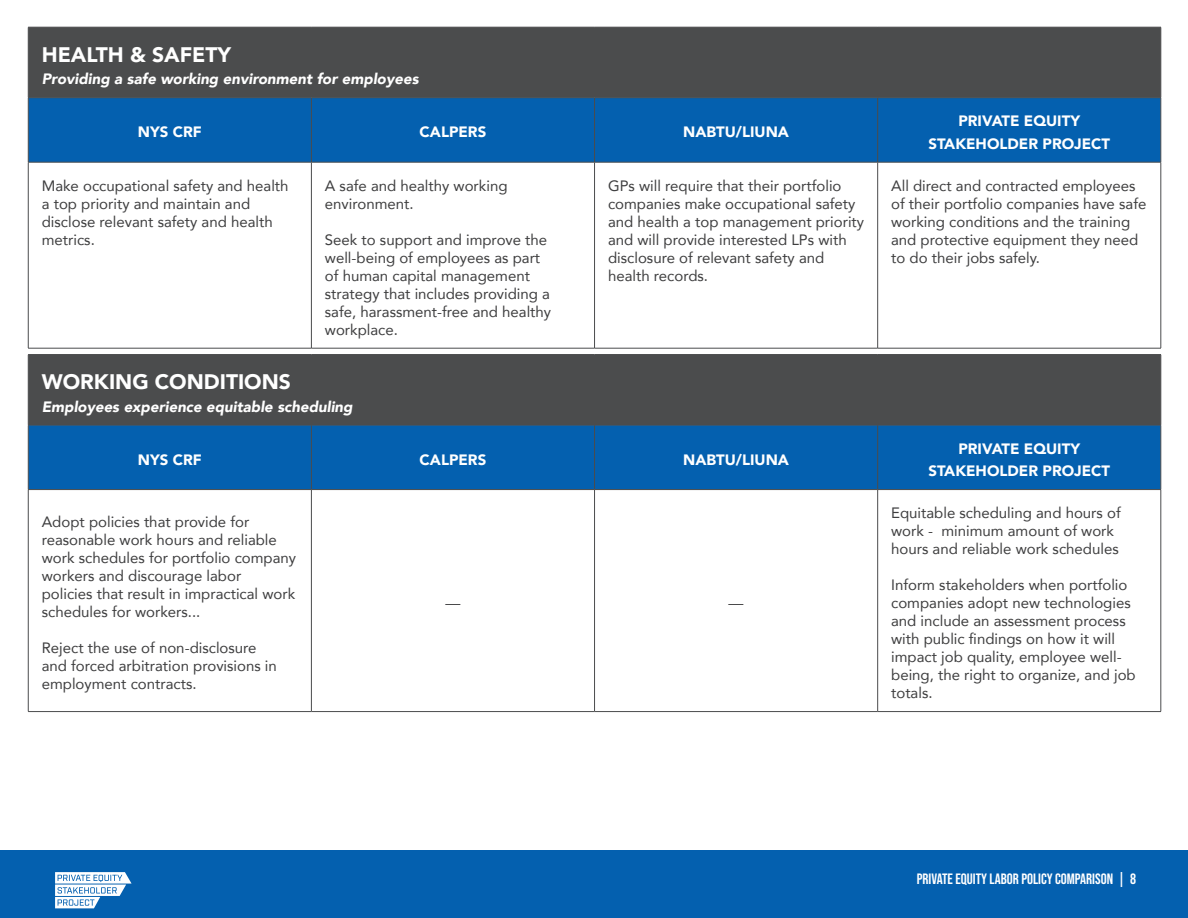
<style>
.page{position:relative;width:1188px;height:918px;background:#fff}
.page>*{position:absolute;margin:0;border:0;box-sizing:border-box;transform-origin:0 0}
.Report_Body{font:900 21px "Avenir";color:#fff}
.Report_Body-2{font:15px/18px "Avenir";color:#3e3e3f}
.Report_Body-3{font:900 15px "Avenir";color:#fff}
.Report_Body-4{font:italic 900 15px "Avenir";color:#fff}
.t1{font:15px "Bebas Neue";color:#fff}
</style>
<div class="page">
<div style="left:0;top:850px;width:1188px;height:68px;background:#0460af"></div>
<svg style="left:55px;top:872px;width:77px;height:36px"></svg>
<div style="left:29px;top:28px;width:1132px;height:69px;background:#4b4c4d"></div>
<div style="left:29px;top:98px;width:1132px;height:64px;background:#0460af"></div>
<hr style="left:28px;top:27px;width:283px;height:1px;background:#4b4c4d">
<hr style="left:28px;top:27px;width:1px;height:71px;background:#4b4c4d">
<hr style="left:311px;top:27px;width:284px;height:1px;background:#4b4c4d">
<hr style="left:595px;top:27px;width:283px;height:1px;background:#4b4c4d">
<hr style="left:878px;top:27px;width:283px;height:1px;background:#4b4c4d">
<hr style="left:877px;top:27px;width:1px;height:71px;background:#4b4c4d">
<hr style="left:1161px;top:27px;width:1px;height:71px;background:#4b4c4d">
<hr style="left:28px;top:97px;width:283px;height:1px;background:#4b4c4d">
<hr style="left:28px;top:98px;width:1px;height:64px;background:#4b4c4d">
<hr style="left:311px;top:97px;width:284px;height:1px;background:#4b4c4d">
<hr style="left:311px;top:98px;width:1px;height:64px;background:#4b4c4d">
<hr style="left:595px;top:97px;width:283px;height:1px;background:#4b4c4d">
<hr style="left:594px;top:98px;width:1px;height:64px;background:#4b4c4d">
<hr style="left:878px;top:97px;width:283px;height:1px;background:#4b4c4d">
<hr style="left:877px;top:98px;width:1px;height:64px;background:#4b4c4d">
<hr style="left:1161px;top:98px;width:1px;height:64px;background:#4b4c4d">
<hr style="left:28px;top:162px;width:283px;height:1px;background:#4b4c4d">
<hr style="left:28px;top:162px;width:1px;height:186px;background:#4b4c4d">
<hr style="left:311px;top:162px;width:284px;height:1px;background:#4b4c4d">
<hr style="left:311px;top:162px;width:1px;height:186px;background:#4b4c4d">
<hr style="left:595px;top:162px;width:283px;height:1px;background:#4b4c4d">
<hr style="left:594px;top:162px;width:1px;height:186px;background:#4b4c4d">
<hr style="left:878px;top:162px;width:283px;height:1px;background:#4b4c4d">
<hr style="left:877px;top:162px;width:1px;height:186px;background:#4b4c4d">
<hr style="left:1161px;top:162px;width:1px;height:186px;background:#4b4c4d">
<hr style="left:28px;top:348px;width:283px;height:1px;background:#4b4c4d">
<hr style="left:311px;top:348px;width:284px;height:1px;background:#4b4c4d">
<hr style="left:595px;top:348px;width:283px;height:1px;background:#4b4c4d">
<hr style="left:878px;top:348px;width:283px;height:1px;background:#4b4c4d">
<div style="left:29px;top:355px;width:1132px;height:70px;background:#4b4c4d"></div>
<div style="left:29px;top:426px;width:1132px;height:63px;background:#0460af"></div>
<hr style="left:28px;top:354px;width:283px;height:1px;background:#4b4c4d">
<hr style="left:28px;top:355px;width:1px;height:70px;background:#4b4c4d">
<hr style="left:311px;top:354px;width:284px;height:1px;background:#4b4c4d">
<hr style="left:595px;top:354px;width:283px;height:1px;background:#4b4c4d">
<hr style="left:878px;top:354px;width:283px;height:1px;background:#4b4c4d">
<hr style="left:877px;top:355px;width:1px;height:70px;background:#4b4c4d">
<hr style="left:1161px;top:355px;width:1px;height:70px;background:#4b4c4d">
<hr style="left:28px;top:425px;width:283px;height:1px;background:#4b4c4d">
<hr style="left:28px;top:425px;width:1px;height:64px;background:#4b4c4d">
<hr style="left:311px;top:425px;width:284px;height:1px;background:#4b4c4d">
<hr style="left:311px;top:425px;width:1px;height:64px;background:#4b4c4d">
<hr style="left:595px;top:425px;width:283px;height:1px;background:#4b4c4d">
<hr style="left:594px;top:425px;width:1px;height:64px;background:#4b4c4d">
<hr style="left:878px;top:425px;width:283px;height:1px;background:#4b4c4d">
<hr style="left:877px;top:425px;width:1px;height:64px;background:#4b4c4d">
<hr style="left:1161px;top:425px;width:1px;height:64px;background:#4b4c4d">
<hr style="left:28px;top:489px;width:283px;height:1px;background:#4b4c4d">
<hr style="left:28px;top:490px;width:1px;height:221px;background:#4b4c4d">
<hr style="left:311px;top:489px;width:284px;height:1px;background:#4b4c4d">
<hr style="left:311px;top:490px;width:1px;height:221px;background:#4b4c4d">
<hr style="left:595px;top:489px;width:283px;height:1px;background:#4b4c4d">
<hr style="left:594px;top:490px;width:1px;height:221px;background:#4b4c4d">
<hr style="left:878px;top:489px;width:283px;height:1px;background:#4b4c4d">
<hr style="left:877px;top:490px;width:1px;height:221px;background:#4b4c4d">
<hr style="left:1161px;top:490px;width:1px;height:221px;background:#4b4c4d">
<hr style="left:28px;top:711px;width:283px;height:1px;background:#4b4c4d">
<hr style="left:311px;top:711px;width:284px;height:1px;background:#4b4c4d">
<hr style="left:595px;top:711px;width:283px;height:1px;background:#4b4c4d">
<hr style="left:878px;top:711px;width:283px;height:1px;background:#4b4c4d">
<p class="Report_Body" style="left:42px;top:36px;width:191px">HEALTH &amp; SAFETY</p>
<p class="Report_Body-4" style="left:42px;top:67px;width:378px">Providing a safe working environment for employees</p>
<p class="Report_Body-3" style="left:138px;top:119px;width:65px">NYS CRF</p>
<p class="Report_Body-3" style="left:420px;top:119px;width:68px">CALPERS</p>
<p class="Report_Body-3" style="left:683px;top:119px;width:107px">NABTU/LIUNA</p>
<p class="Report_Body-3" style="left:958px;top:108px;width:123px">PRIVATE EQUITY</p>
<p class="Report_Body-3" style="left:928px;top:131px;width:183px">STAKEHOLDER PROJECT</p>
<p class="Report_Body-2" style="left:42px;top:176px;width:248px">Make occupational safety and health a top priority and maintain and disclose relevant safety and health metrics.</p>
<p class="Report_Body-2" style="left:325px;top:176px;width:184px">A safe and healthy working environment.</p>
<p class="Report_Body-2" style="left:325px;top:230px;width:228px">Seek to support and improve the well-being of employees as part of human capital management strategy that includes providing a safe, harassment-free and healthy workplace.</p>
<p class="Report_Body-2" style="left:608px;top:176px;width:258px">GPs will require that their portfolio companies make occupational safety and health a top management priority and will provide interested LPs with disclosure of relevant safety and health records.</p>
<p class="Report_Body-2" style="left:891px;top:176px;width:257px">All direct and contracted employees of their portfolio companies have safe working conditions and the training and protective equipment they need to do their jobs safely.</p>
<p class="Report_Body" style="left:42px;top:364px;width:251px">WORKING CONDITIONS</p>
<p class="Report_Body-4" style="left:42px;top:394px;width:312px">Employees experience equitable scheduling</p>
<p class="Report_Body-3" style="left:138px;top:447px;width:65px">NYS CRF</p>
<p class="Report_Body-3" style="left:420px;top:447px;width:68px">CALPERS</p>
<p class="Report_Body-3" style="left:683px;top:447px;width:107px">NABTU/LIUNA</p>
<p class="Report_Body-2" style="left:42px;top:512px;width:256px">Adopt policies that provide for reasonable work hours and reliable work schedules for portfolio company workers and discourage labor<br>policies that result in impractical work schedules for workers...</p>
<p class="Report_Body-2" style="left:42px;top:638px;width:237px">Reject the use of non-disclosure and forced arbitration provisions in employment contracts.</p>
<p class="Report_Body-2" style="left:445px;top:593px;width:16px">—</p>
<p class="Report_Body-2" style="left:729px;top:593px;width:16px">—</p>
<p class="Report_Body-3" style="left:958px;top:435px;width:123px">PRIVATE EQUITY</p>
<p class="Report_Body-3" style="left:928px;top:458px;width:183px">STAKEHOLDER PROJECT</p>
<p class="Report_Body-2" style="left:891px;top:503px;width:231px">Equitable scheduling and hours of work - minimum amount of work hours and reliable work schedules</p>
<p class="Report_Body-2" style="left:891px;top:575px;width:246px">Inform stakeholders when portfolio companies adopt new technologies and include an assessment process with public findings on how it will impact job quality, employee well&shy;being, the right to organize, and job totals.</p>
<p class="t1" style="left:917px;top:871px;width:221px">PRIVATE EQUITY LABOR POLICY COMPARISON | 8</p>
</div>
